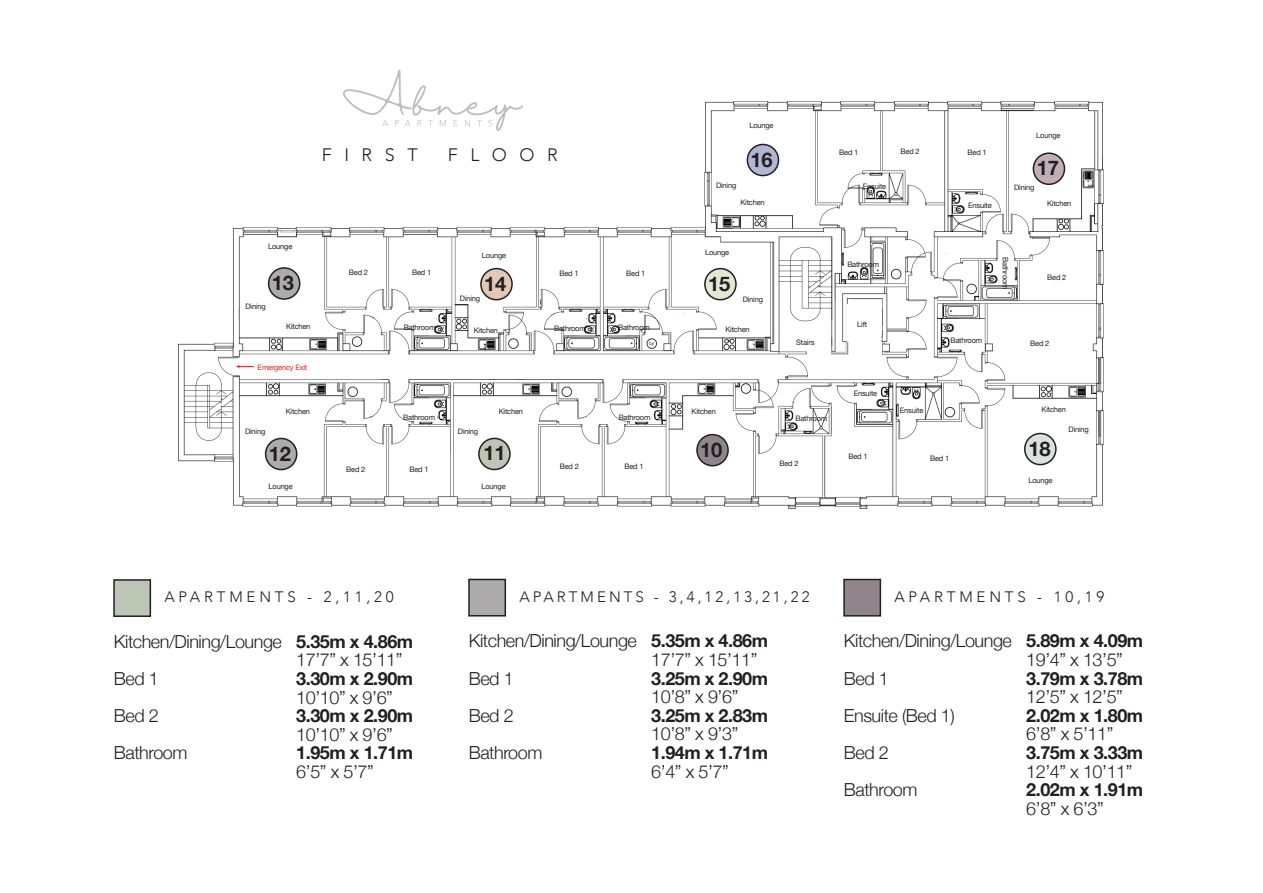
<style>
.page{position:relative;width:1263px;height:893px;background:#fff}
.page>*{position:absolute;margin:0;border:0;box-sizing:border-box;transform-origin:0 0}
.t1{font:700 20.1px "Helvetica Neue";letter-spacing:-.01em;color:#231f20}
.t2{font:300 18px "Helvetica Neue";letter-spacing:-.025em;color:#231f20}
.t3{font:700 18px "Helvetica Neue";letter-spacing:-.025em;color:#231f20}
.t4{font:300 18px "Avenir";letter-spacing:.7em;color:#231f20}
.t5{font:300 15.15px "Avenir";letter-spacing:.25em;color:#231f20}
.t6{font:300 15.15px "Avenir";letter-spacing:.2em;color:#231f20}
.t7{font:7.5px "Helvetica Neue";letter-spacing:-.025em;color:#231f20}
.t8{font:7.5px "Helvetica Neue";letter-spacing:-.025em;color:#ee1d23}
.s1{font-weight:700}
</style>
<div class="page">
<img style="left:178px;top:102px;width:926px;height:407px">
<svg style="left:343px;top:69px;width:180px;height:62px"></svg>
<div style="left:113px;top:579px;width:38px;height:38px;background:#bbc7b4;border:2px solid #231f20"></div>
<div style="left:468px;top:579px;width:38px;height:37px;background:#adabac;border:2px solid #231f20"></div>
<div style="left:843px;top:579px;width:38px;height:38px;background:#91858c;border:2px solid #231f20"></div>
<div style="left:697px;top:435px;width:31px;height:31px;background:#91858c;border-radius:50%"></div>
<div style="left:696px;top:434px;width:33px;height:32px;border:2px solid #231f20;border-radius:50%"></div>
<div style="left:479px;top:438px;width:31px;height:31px;background:#bbc7b4;border-radius:50%"></div>
<div style="left:478px;top:438px;width:33px;height:32px;border:2px solid #231f20;border-radius:50%"></div>
<div style="left:266px;top:438px;width:31px;height:32px;background:#adabac;border-radius:50%"></div>
<div style="left:265px;top:438px;width:32px;height:32px;border:2px solid #231f20;border-radius:50%"></div>
<div style="left:269px;top:268px;width:31px;height:31px;background:#adabac;border-radius:50%"></div>
<div style="left:268px;top:267px;width:32px;height:33px;border:2px solid #231f20;border-radius:50%"></div>
<div style="left:481px;top:269px;width:31px;height:31px;background:#e3c8b8;border-radius:50%"></div>
<div style="left:480px;top:268px;width:33px;height:32px;border:2px solid #231f20;border-radius:50%"></div>
<div style="left:705px;top:269px;width:31px;height:31px;background:#e1e9d3;border-radius:50%"></div>
<div style="left:704px;top:268px;width:33px;height:32px;border:2px solid #231f20;border-radius:50%"></div>
<div style="left:747px;top:144px;width:31px;height:32px;background:#b0b7d2;border-radius:50%"></div>
<div style="left:747px;top:144px;width:32px;height:32px;border:2px solid #231f20;border-radius:50%"></div>
<div style="left:1033px;top:153px;width:31px;height:31px;background:#c3adb7;border-radius:50%"></div>
<div style="left:1033px;top:152px;width:32px;height:33px;border:2px solid #231f20;border-radius:50%"></div>
<div style="left:1025px;top:433px;width:31px;height:32px;background:#d9e1e1;border-radius:50%"></div>
<div style="left:1024px;top:433px;width:32px;height:32px;border:2px solid #231f20;border-radius:50%"></div>
<div style="left:847px;top:305px;width:34px;height:37px;background:#fff"></div>
<svg style="left:236px;top:365px;width:18px;height:4px"></svg>
<h2 class="t4" style="left:322px;top:144px;width:98px">FIRST</h2>
<h2 class="t4" style="left:448px;top:144px;width:112px">FLOOR</h2>
<p class="t7" style="left:749px;top:120px;width:26px">Lounge</p>
<p class="t7" style="left:1036px;top:130px;width:26px">Lounge</p>
<h1 class="t1" style="left:751px;top:144px;width:24px">16</h1>
<p class="t7" style="left:839px;top:147px;width:21px">Bed 1</p>
<p class="t7" style="left:901px;top:146px;width:21px">Bed 2</p>
<p class="t7" style="left:967px;top:146px;width:21px">Bed 1</p>
<h1 class="t1" style="left:1037px;top:152px;width:24px">17</h1>
<p class="t7" style="left:716px;top:180px;width:22px">Dining</p>
<p class="t7" style="left:863px;top:181px;width:25px">Ensuite</p>
<p class="t7" style="left:1014px;top:182px;width:22px">Dining</p>
<p class="t7" style="left:740px;top:197px;width:26px">Kitchen</p>
<p class="t7" style="left:968px;top:200px;width:25px">Ensuite</p>
<p class="t7" style="left:1047px;top:197px;width:26px">Kitchen</p>
<p class="t7" style="left:268px;top:241px;width:26px">Lounge</p>
<p class="t7" style="left:482px;top:250px;width:26px">Lounge</p>
<p class="t7" style="left:705px;top:247px;width:26px">Lounge</p>
<p class="t7" style="left:349px;top:267px;width:21px">Bed 2</p>
<p class="t7" style="left:412px;top:267px;width:21px">Bed 1</p>
<p class="t7" style="left:626px;top:268px;width:21px">Bed 1</p>
<p class="t7" style="left:559px;top:268px;width:21px">Bed 1</p>
<h1 class="t1" style="left:272px;top:267px;width:24px">13</h1>
<h1 class="t1" style="left:484px;top:268px;width:24px">14</h1>
<h1 class="t1" style="left:708px;top:268px;width:24px">15</h1>
<p class="t7" style="left:847px;top:259px;width:33px">Bathroom</p>
<p class="t7" style="left:1011px;top:257px;width:33px;rotate:90deg">Bathroom</p>
<p class="t7" style="left:1047px;top:272px;width:21px">Bed 2</p>
<p class="t7" style="left:245px;top:301px;width:22px">Dining</p>
<p class="t7" style="left:460px;top:293px;width:22px">Dining</p>
<p class="t7" style="left:743px;top:294px;width:22px">Dining</p>
<p class="t7" style="left:286px;top:321px;width:26px">Kitchen</p>
<p class="t7" style="left:404px;top:322px;width:33px">Bathroom</p>
<p class="t7" style="left:474px;top:325px;width:26px">Kitchen</p>
<p class="t7" style="left:554px;top:323px;width:33px">Bathroom</p>
<p class="t7" style="left:618px;top:322px;width:33px">Bathroom</p>
<p class="t7" style="left:725px;top:323px;width:26px">Kitchen</p>
<p class="t7" style="left:857px;top:318px;width:11px">Lift</p>
<p class="t7" style="left:796px;top:336px;width:20px">Stairs</p>
<p class="t7" style="left:950px;top:335px;width:33px">Bathroom</p>
<p class="t7" style="left:1030px;top:338px;width:21px">Bed 2</p>
<p class="t8" style="left:258px;top:361px;width:51px">Emergency Exit</p>
<p class="t7" style="left:854px;top:388px;width:25px">Ensuite</p>
<p class="t7" style="left:286px;top:406px;width:26px">Kitchen</p>
<p class="t7" style="left:403px;top:412px;width:33px">Bathroom</p>
<p class="t7" style="left:499px;top:406px;width:26px">Kitchen</p>
<p class="t7" style="left:619px;top:412px;width:33px">Bathroom</p>
<p class="t7" style="left:692px;top:406px;width:26px">Kitchen</p>
<p class="t7" style="left:795px;top:412px;width:33px">Bathroom</p>
<p class="t7" style="left:900px;top:405px;width:25px">Ensuite</p>
<p class="t7" style="left:1041px;top:404px;width:26px">Kitchen</p>
<p class="t7" style="left:245px;top:426px;width:22px">Dining</p>
<p class="t7" style="left:458px;top:426px;width:22px">Dining</p>
<p class="t7" style="left:1068px;top:424px;width:22px">Dining</p>
<h1 class="t1" style="left:269px;top:438px;width:24px">12</h1>
<h1 class="t1" style="left:484px;top:438px;width:24px">11</h1>
<h1 class="t1" style="left:700px;top:434px;width:24px">10</h1>
<p class="t7" style="left:346px;top:464px;width:21px">Bed 2</p>
<p class="t7" style="left:409px;top:464px;width:21px">Bed 1</p>
<p class="t7" style="left:560px;top:460px;width:21px">Bed 2</p>
<p class="t7" style="left:624px;top:461px;width:21px">Bed 1</p>
<p class="t7" style="left:779px;top:458px;width:21px">Bed 2</p>
<p class="t7" style="left:848px;top:450px;width:21px">Bed 1</p>
<p class="t7" style="left:930px;top:453px;width:21px">Bed 1</p>
<h1 class="t1" style="left:1028px;top:433px;width:24px">18</h1>
<p class="t7" style="left:269px;top:481px;width:26px">Lounge</p>
<p class="t7" style="left:481px;top:481px;width:26px">Lounge</p>
<p class="t7" style="left:1028px;top:475px;width:26px">Lounge</p>
<h3 class="t5" style="left:164px;top:588px;width:231px">APARTMENTS - 2,11,20</h3>
<h2 class="t2" style="left:114px;top:627px;width:301px">Kitchen/Dining/Lounge <span class="s1">5.35m x 4.86m</span></h2>
<h2 class="t2" style="left:296px;top:645px;width:108px">17’7” x 15’11”</h2>
<h2 class="t2" style="left:114px;top:664px;width:46px">Bed 1</h2>
<h2 class="t3" style="left:296px;top:664px;width:118px">3.30m x 2.90m</h2>
<h2 class="t2" style="left:296px;top:683px;width:98px">10’10” x 9’6”</h2>
<h2 class="t2" style="left:114px;top:701px;width:46px">Bed 2</h2>
<h2 class="t3" style="left:296px;top:702px;width:118px">3.30m x 2.90m</h2>
<h2 class="t2" style="left:296px;top:720px;width:98px">10’10” x 9’6”</h2>
<h2 class="t2" style="left:114px;top:738px;width:75px">Bathroom</h2>
<h2 class="t3" style="left:296px;top:739px;width:118px">1.95m x 1.71m</h2>
<h2 class="t2" style="left:296px;top:757px;width:79px">6’5” x 5’7”</h2>
<h3 class="t6" style="left:519px;top:587px;width:292px">APARTMENTS - 3,4,12,13,21,22</h3>
<h2 class="t2" style="left:469px;top:626px;width:301px">Kitchen/Dining/Lounge <span class="s1">5.35m x 4.86m</span></h2>
<h2 class="t2" style="left:651px;top:645px;width:108px">17’7” x 15’11”</h2>
<h2 class="t2" style="left:469px;top:664px;width:46px">Bed 1</h2>
<h2 class="t3" style="left:651px;top:664px;width:118px">3.25m x 2.90m</h2>
<h2 class="t2" style="left:651px;top:682px;width:89px">10’8” x 9’6”</h2>
<h2 class="t2" style="left:469px;top:701px;width:46px">Bed 2</h2>
<h2 class="t3" style="left:651px;top:701px;width:118px">3.25m x 2.83m</h2>
<h2 class="t2" style="left:651px;top:719px;width:89px">10’8” x 9’3”</h2>
<h2 class="t2" style="left:469px;top:738px;width:75px">Bathroom</h2>
<h2 class="t3" style="left:651px;top:738px;width:118px">1.94m x 1.71m</h2>
<h2 class="t2" style="left:651px;top:757px;width:79px">6’4” x 5’7”</h2>
<h3 class="t5" style="left:894px;top:587px;width:211px">APARTMENTS - 10,19</h3>
<h2 class="t2" style="left:844px;top:626px;width:301px">Kitchen/Dining/Lounge <span class="s1">5.89m x 4.09m</span></h2>
<h2 class="t2" style="left:1026px;top:645px;width:98px">19’4” x 13’5”</h2>
<h2 class="t2" style="left:844px;top:664px;width:46px">Bed 1</h2>
<h2 class="t3" style="left:1026px;top:664px;width:118px">3.79m x 3.78m</h2>
<h2 class="t2" style="left:1026px;top:682px;width:98px">12’5” x 12’5”</h2>
<h2 class="t2" style="left:844px;top:701px;width:112px">Ensuite (Bed 1)</h2>
<h2 class="t3" style="left:1026px;top:701px;width:118px">2.02m x 1.80m</h2>
<h2 class="t2" style="left:1026px;top:719px;width:89px">6’8” x 5’11”</h2>
<h2 class="t2" style="left:844px;top:738px;width:46px">Bed 2</h2>
<h2 class="t3" style="left:1026px;top:738px;width:118px">3.75m x 3.33m</h2>
<h2 class="t2" style="left:1026px;top:757px;width:108px">12’4” x 10’11”</h2>
<h2 class="t2" style="left:844px;top:775px;width:75px">Bathroom</h2>
<h2 class="t3" style="left:1026px;top:776px;width:118px">2.02m x 1.91m</h2>
<h2 class="t2" style="left:1026px;top:794px;width:79px">6’8” x 6’3”</h2>
</div>
